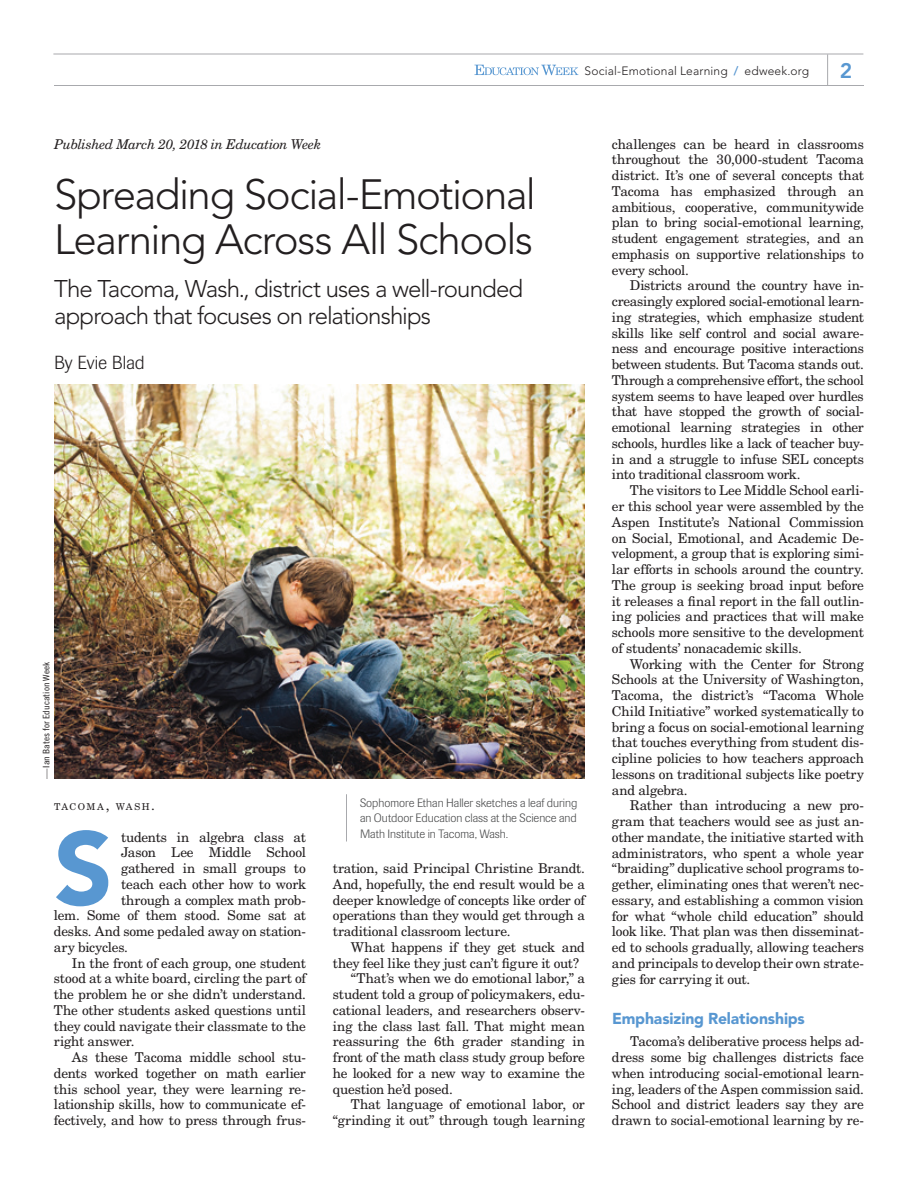
<style>
.page{position:relative;width:918px;height:1188px;background:#fff}
.page>*{position:absolute;margin:0;border:0;box-sizing:border-box;transform-origin:0 0}
.t1{font:900 102.45px "Avenir";color:#5897d1}
.t2{font:300 42px/45px "Avenir";letter-spacing:-.035em;color:#231f20}
.t3{font:300 24px/27px "Avenir";letter-spacing:-.04em;color:#231f20}
.t4{font:800 21px "Avenir";color:#5897d1}
.t5{font:300 18.75px "Imago";color:#231f20}
.t6{font:900 15.75px "Avenir";letter-spacing:-.01em;color:#5897d1}
.t7{font:13.5px/15.8px "New Century Schlbk";letter-spacing:-.015em;color:#231f20;text-align:justify}
.t8{font:italic 13.5px "New Century Schlbk";letter-spacing:-.03em;color:#231f20}
.t9{font:300 12px/15.8px "Imago";color:#4b4c4d;text-align:justify}
.t10{font:300 12px "Avenir";letter-spacing:.015em;color:#231f20}
.t11{font:9.45px "New Century Schlbk";letter-spacing:.14em;color:#231f20}
.t12{font:9px "Trade Gothic Cond Eighteen";letter-spacing:.005em;color:#231f20;scale:1.15 1}
.s1{font-weight:800;color:#5897d1}
.s2{font-size:13.5px}
</style>
<div class="page">
<hr style="left:53px;top:54px;width:810px;height:1px;background:#a8a9ad">
<hr style="left:54px;top:85px;width:810px;height:1px;background:#a8a9ad">
<svg style="left:474px;top:65px;width:104px;height:10px"></svg>
<hr style="left:827px;top:54px;width:1px;height:31px;background:#a8a9ad">
<img style="left:54px;top:385px;width:531px;height:393px">
<hr style="left:346px;top:794px;width:1px;height:48px;background:#a8a9ad">
<p class="t10" style="left:584px;top:64px;width:226px">Social-Emotional Learning <span class="s1">/</span> edweek.org</p>
<h3 class="t4" style="left:840px;top:58px;width:14px">2</h3>
<p class="t8" style="left:54px;top:136px;width:269px">Published March 20, 2018 in Education Week</p>
<h2 class="t2" style="left:54px;top:172px;width:484px">Spreading Social-Emotional<br>Learning Across All Schools</h2>
<h3 class="t3" style="left:54px;top:275px;width:471px">The Tacoma, Wash., district uses a well-rounded approach that focuses on relationships</h3>
<h3 class="t5" style="left:54px;top:352px;width:92px">By Evie Blad</h3>
<p class="t12" style="left:41px;top:778px;width:103px;rotate:-90deg">—Ian Bates for Education Week</p>
<p class="t11" style="left:54px;top:801px;width:102px">TACOMA<span class="s2">,</span> WASH<span class="s2">.</span></p>
<h1 class="t1" style="left:54px;top:807px;width:54px">S</h1>
<p class="t7" style="left:121px;top:829px;width:186px">tudents in algebra class at</p>
<p class="t7" style="left:121px;top:845px;width:186px">Jason Lee Middle School</p>
<p class="t7" style="left:121px;top:860px;width:186px">gathered in small groups to</p>
<p class="t7" style="left:121px;top:876px;width:186px">teach each other how to work</p>
<p class="t7" style="left:121px;top:892px;width:186px">through a complex math prob-</p>
<p class="t7" style="left:54px;top:908px;width:254px">lem. Some of them stood. Some sat at</p>
<p class="t7" style="left:54px;top:923px;width:254px">desks. And some pedaled away on station-</p>
<p class="t7" style="left:54px;top:939px;width:76px">ary bicycles.</p>
<p class="t7" style="left:72px;top:955px;width:236px">In the front of each group, one student</p>
<p class="t7" style="left:54px;top:971px;width:254px">stood at a white board, circling the part of</p>
<p class="t7" style="left:54px;top:986px;width:253px">the problem he or she didn’t understand.</p>
<p class="t7" style="left:54px;top:1002px;width:254px">The other students asked questions until</p>
<p class="t7" style="left:54px;top:1018px;width:253px">they could navigate their classmate to the</p>
<p class="t7" style="left:54px;top:1034px;width:82px">right answer.</p>
<p class="t7" style="left:72px;top:1049px;width:235px">As these Tacoma middle school stu-</p>
<p class="t7" style="left:54px;top:1065px;width:253px">dents worked together on math earlier</p>
<p class="t7" style="left:54px;top:1081px;width:254px">this school year, they were learning re-</p>
<p class="t7" style="left:54px;top:1097px;width:254px">lationship skills, how to communicate ef-</p>
<p class="t7" style="left:54px;top:1112px;width:254px">fectively, and how to press through frus-</p>
<p class="t9" style="left:360px;top:795px;width:219px">Sophomore Ethan Haller sketches a leaf during an Outdoor Education class at the Science and Math Institute in Tacoma, Wash.</p>
<p class="t7" style="left:333px;top:860px;width:254px">tration, said Principal Christine Brandt.<br>And, hopefully, the end result would be a deeper knowledge of concepts like order of operations than they would get through a traditional classroom lecture.</p>
<p class="t7" style="left:351px;top:939px;width:236px">What happens if they get stuck and</p>
<p class="t7" style="left:333px;top:955px;width:248px">they feel like they just can’t figure it out?</p>
<p class="t7" style="left:351px;top:971px;width:235px">“That’s when we do emotional labor,” a</p>
<p class="t7" style="left:333px;top:986px;width:254px">student told a group of policymakers, edu-</p>
<p class="t7" style="left:333px;top:1002px;width:254px">cational leaders, and researchers observ-</p>
<p class="t7" style="left:333px;top:1018px;width:253px">ing the class last fall. That might mean</p>
<p class="t7" style="left:333px;top:1034px;width:253px">reassuring the 6th grader standing in</p>
<p class="t7" style="left:333px;top:1049px;width:253px">front of the math class study group before</p>
<p class="t7" style="left:333px;top:1065px;width:253px">he looked for a new way to examine the</p>
<p class="t7" style="left:333px;top:1081px;width:121px">question he’d posed.</p>
<p class="t7" style="left:351px;top:1097px;width:235px">That language of emotional labor, or</p>
<p class="t7" style="left:333px;top:1112px;width:253px">“grinding it out” through tough learning</p>
<p class="t7" style="left:612px;top:136px;width:254px">challenges can be heard in classrooms throughout the 30,000-student Tacoma district. It’s one of several concepts that Tacoma has emphasized through an ambitious, cooperative, communitywide plan to bring social-emotional learning, student engagement strategies, and an emphasis on supportive relationships to every school.</p>
<p class="t7" style="left:612px;top:278px;width:254px;text-indent:18px">Districts around the country have in&shy;creasingly explored social-emotional learn&shy;ing strategies, which emphasize student skills like self control and social aware&shy;ness and encourage positive interactions between students. But Tacoma stands out.<br>Through a comprehensive effort, the school system seems to have leaped over hurdles that have stopped the growth of social&shy;emotional learning strategies in other schools, hurdles like a lack of teacher buy&shy;in and a struggle to infuse SEL concepts into traditional classroom work.</p>
<p class="t7" style="left:612px;top:483px;width:254px;text-indent:18px">The visitors to Lee Middle School earli&shy;er this school year were assembled by the Aspen Institute’s National Commission on Social, Emotional, and Academic De&shy;velopment, a group that is exploring simi&shy;lar efforts in schools around the country.<br>The group is seeking broad input before it releases a final report in the fall outlin&shy;ing policies and practices that will make schools more sensitive to the development of students’ nonacademic skills.</p>
<p class="t7" style="left:612px;top:656px;width:254px;text-indent:18px">Working with the Center for Strong Schools at the University of Washington, Tacoma, the district’s “Tacoma Whole Child Initiative” worked systematically to bring a focus on social-emotional learning that touches everything from student dis&shy;cipline policies to how teachers approach lessons on traditional subjects like poetry and algebra.</p>
<p class="t7" style="left:612px;top:798px;width:254px;text-indent:18px">Rather than introducing a new pro&shy;gram that teachers would see as just an&shy;other mandate, the initiative started with administrators, who spent a whole year “braiding” duplicative school programs to&shy;gether, eliminating ones that weren’t nec&shy;essary, and establishing a common vision for what “whole child education” should look like. That plan was then disseminat&shy;ed to schools gradually, allowing teachers and principals to develop their own strate&shy;gies for carrying it out.</p>
<p class="t6" style="left:612px;top:1009px;width:194px">Emphasizing Relationships</p>
<p class="t7" style="left:612px;top:1034px;width:254px;text-indent:18px">Tacoma’s deliberative process helps ad&shy;dress some big challenges districts face when introducing social-emotional learn&shy;ing, leaders of the Aspen commission said.<br>School and district leaders say they are drawn to social-emotional learning by re-</p>
</div>
